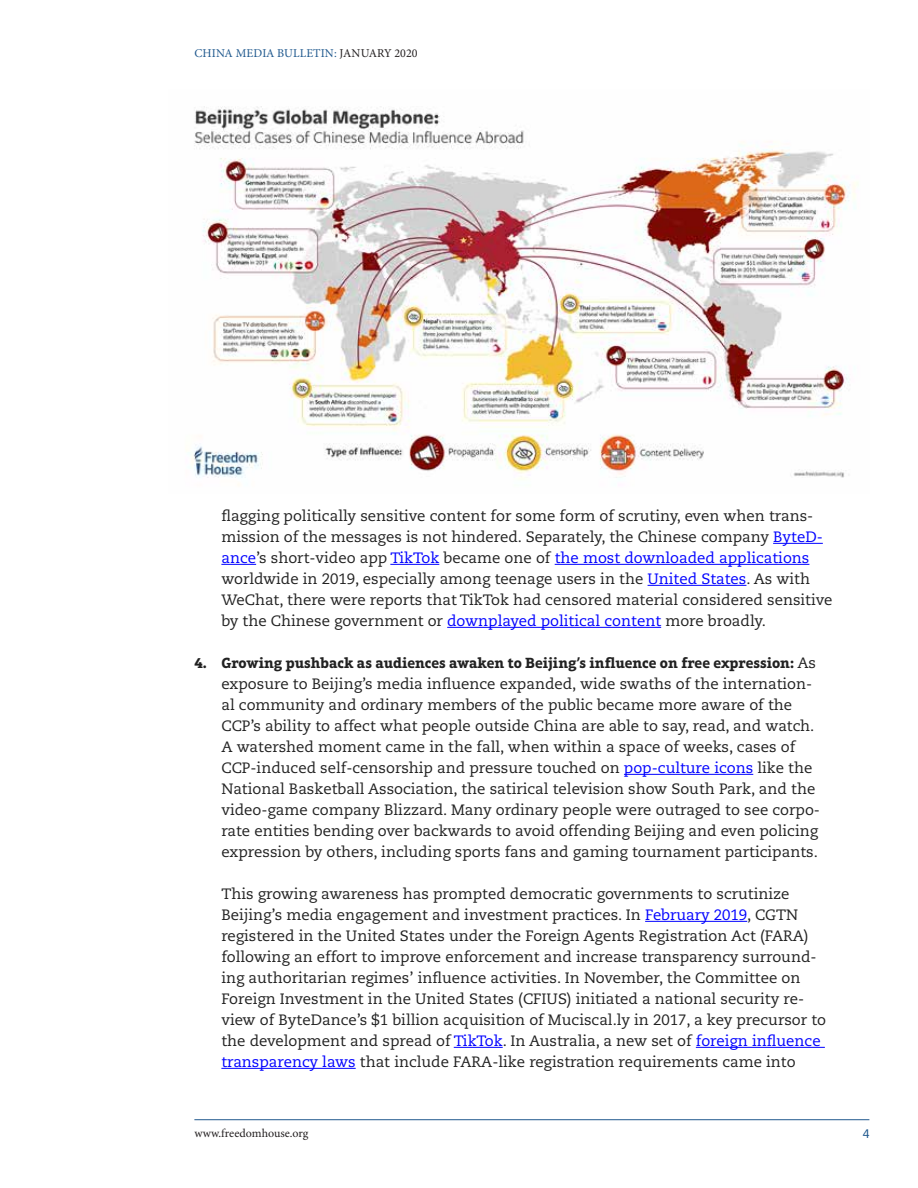
<style>
.page{position:relative;width:918px;height:1188px;background:#fff}
.page>*{position:absolute;margin:0;border:0;box-sizing:border-box;transform-origin:0 0}
.t1{font:15px/21px "Caecilia LT Std";color:#212121}
.t2{font:700 15px "Aptifer Slab LT Pro";color:#212121}
.t3{font:12px "Minion Pro";letter-spacing:.01em;color:#20598e}
.t4{font:12px "Minion Pro";color:#231f20}
.t5{font:12px "Adelle Sans";color:#20598e}
.s1{color:#231f20}
.s2{color:#00f}
.s3{font-family:"Caecilia LT Std";font-weight:400}
</style>
<div class="page">
<hr style="left:773px;top:543px;width:50px;height:1px;background:#00f">
<hr style="left:221px;top:564px;width:35px;height:1px;background:#00f">
<hr style="left:390px;top:564px;width:49px;height:1px;background:#00f">
<hr style="left:555px;top:564px;width:254px;height:1px;background:#00f">
<hr style="left:648px;top:585px;width:98px;height:1px;background:#00f">
<hr style="left:447px;top:627px;width:214px;height:1px;background:#00f">
<hr style="left:624px;top:774px;width:129px;height:1px;background:#00f">
<hr style="left:645px;top:921px;width:102px;height:1px;background:#00f">
<hr style="left:454px;top:1047px;width:49px;height:1px;background:#00f">
<hr style="left:696px;top:1047px;width:129px;height:1px;background:#00f">
<hr style="left:221px;top:1068px;width:135px;height:1px;background:#00f">
<img style="left:192px;top:106px;width:666px;height:380px">
<hr style="left:194px;top:1119px;width:675px;height:1px;background:#20598e">
<p class="t3" style="left:194px;top:45px;width:225px">CHINA MEDIA BULLETIN: <span class="s1">JANUARY 2020</span></p>
<p class="t1" style="left:221px;top:505px;width:613px">flagging politically sensitive content for some form of scrutiny, even when trans&shy;mission of the messages is not hindered. Separately, the Chinese company <span class="s2">ByteD&shy;ance</span>’s short-video app <span class="s2">TikTok</span> became one of <span class="s2">the most downloaded applications </span>worldwide in 2019, especially among teenage users in the <span class="s2">United States</span>. As with WeChat, there were reports that TikTok had censored material considered sensitive by the Chinese government or <span class="s2">downplayed political content</span> more broadly.</p>
<p class="t2" style="left:194px;top:654px;width:623px">4. Growing pushback as audiences awaken to Beijing’s influence on free expression: <span class="s3">As</span></p>
<p class="t1" style="left:221px;top:673px;width:600px">exposure to Beijing’s media influence expanded, wide swaths of the internation&shy;al community and ordinary members of the public became more aware of the CCP’s ability to affect what people outside China are able to say, read, and watch.<br>A watershed moment came in the fall, when within a space of weeks, cases of CCP-induced self-censorship and pressure touched on <span class="s2">pop-culture icons</span> like the National Basketball Association, the satirical television show South Park, and the video-game company Blizzard. Many ordinary people were outraged to see corpo&shy;rate entities bending over backwards to avoid offending Beijing and even policing expression by others, including sports fans and gaming tournament participants.</p>
<p class="t1" style="left:221px;top:883px;width:606px">This growing awareness has prompted democratic governments to scrutinize Beijing’s media engagement and investment practices. In <span class="s2">February 2019</span>, CGTN registered in the United States under the Foreign Agents Registration Act (FARA) following an effort to improve enforcement and increase transparency surround&shy;ing authoritarian regimes’ influence activities. In November, the Committee on Foreign Investment in the United States (CFIUS) initiated a national security re&shy;view of ByteDance’s $1 billion acquisition of Muciscal.ly in 2017, a key precursor to the development and spread of <span class="s2">TikTok</span>. In Australia, a new set of <span class="s2">foreign influence transparency laws</span> that include FARA-like registration requirements came into</p>
<p class="t4" style="left:194px;top:1125px;width:116px">www.freedomhouse.org</p>
<p class="t5" style="left:863px;top:1125px;width:8px">4</p>
</div>
